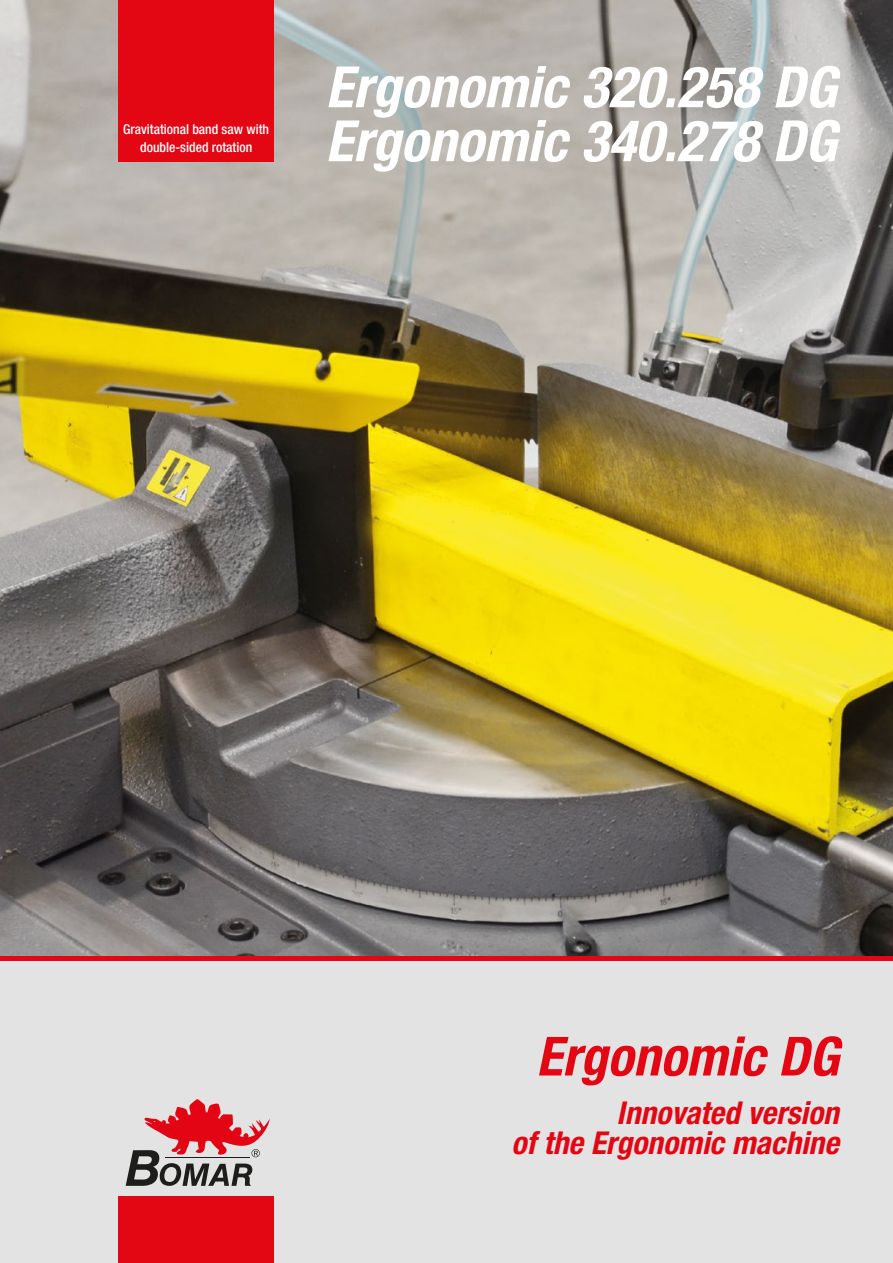
<style>
.page{position:relative;width:893px;height:1263px;background:#fff}
.page>*{position:absolute;margin:0;border:0;box-sizing:border-box;transform-origin:0 0}
.t1{font:italic 700 condensed 57px/54px "Helvetica Neue LT Com";color:#fff}
.t2{font:italic 700 condensed 54px "Helvetica Neue LT Com";color:#e30613}
.t3{font:italic 700 condensed 31.5px/30px "Helvetica Neue LT Com";color:#e30613;text-align:right}
.t4{font:500 condensed 13.65px/18px "Helvetica Neue LT Com";color:#fff;text-align:center}
</style>
<div class="page">
<img style="left:0;top:0;width:893px;height:957px">
<div style="left:118px;top:0;width:156px;height:161px;background:#e30613"></div>
<div style="left:0;top:957px;width:893px;height:306px;background:#e3e3e3"></div>
<div style="left:118px;top:1197px;width:156px;height:66px;background:#e30613"></div>
<svg style="left:126px;top:1099px;width:144px;height:87px"></svg>
<hr style="left:0;top:957px;width:893px;height:4px;background:#e30613">
<p class="t4" style="left:123px;top:120px;width:147px">Gravitational band saw with double-sided rotation</p>
<h1 class="t1" style="left:326px;top:60px;width:513px">Ergonomic 320.258 DG<br>Ergonomic 340.278 DG</h1>
<h2 class="t2" style="left:536px;top:1024px;width:304px">Ergonomic DG</h2>
<h3 class="t3" style="left:511px;top:1097px;width:329px">Innovated version<br>of the Ergonomic machine</h3>
</div>
